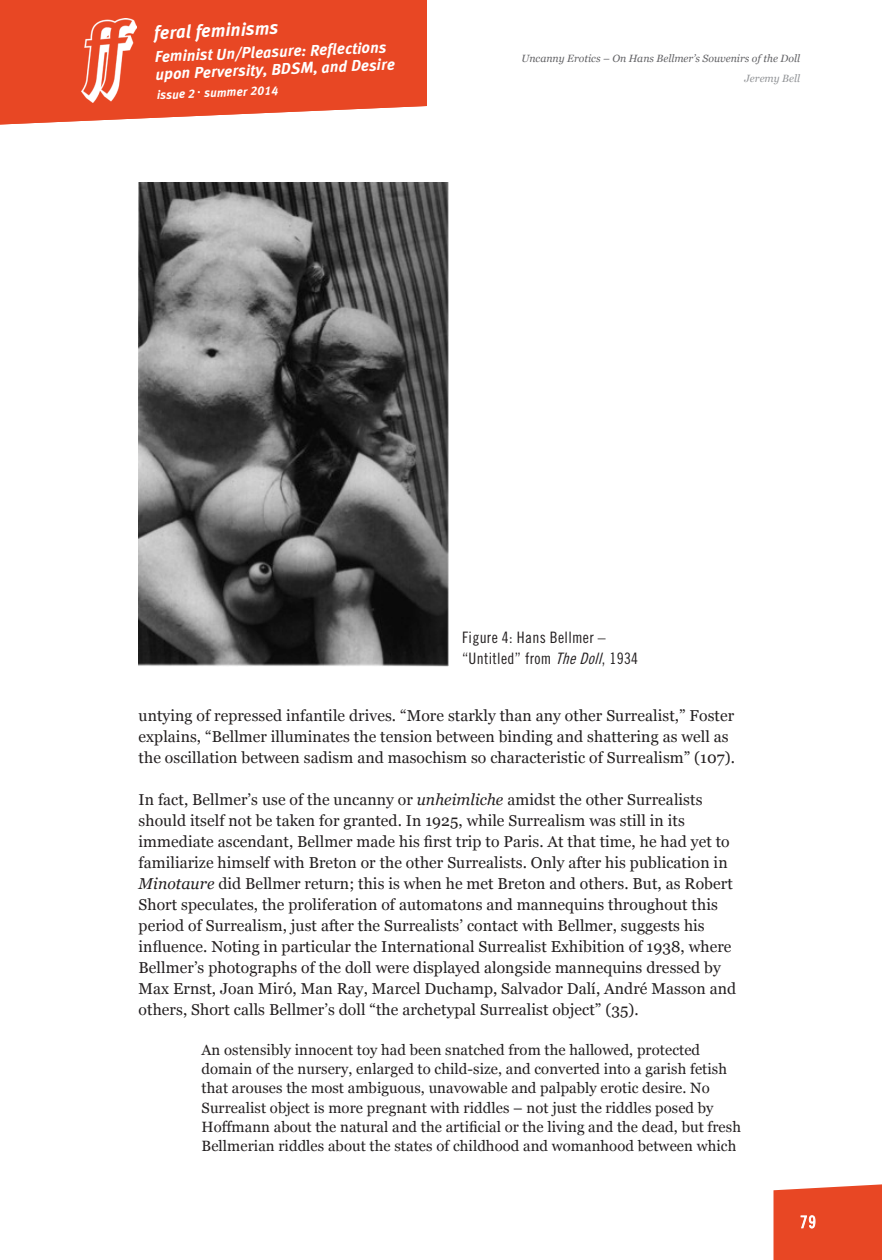
<style>
.page{position:relative;width:882px;height:1260px;background:#fff}
.page>*{position:absolute;margin:0;border:0;box-sizing:border-box;transform-origin:0 0}
.t1{font:italic 18.38px "Meta Bold Lf";color:#fff}
.t2{font:16.62px "Trade Gothic Cond Eighteen";color:#fff}
.Article_-_Text{font:15.75px/21px "Georgia";letter-spacing:.005em;color:#231f20}
.t3{font:italic 15.75px "Meta Bold Lf";color:#fff}
.Article_-_Bio{font:15.75px "Trade Gothic Cond Eighteen";letter-spacing:.02em;color:#231f20}
.Article_-_in_text_ci{font:14.88px/19.2px "Georgia";letter-spacing:.005em;color:#231f20}
.t4{font:italic 12.25px "Meta Bold Lf";color:#fff}
.Article_-_Author_Sm{font:italic 10.5px "Georgia";color:#636366}
.Article_-_Author_Sm-2{font:italic 10.5px "Georgia";color:#939598}
.s1{font-style:italic}
</style>
<div class="page">
<div style="left:774px;top:1184px;width:108px;height:76px;background:#e84724"></div>
<img style="left:139px;top:183px;width:309px;height:484px">
<svg style="left:0;top:0;width:427px;height:125px;background:#ea593a"></svg>
<p class="t1" style="left:154px;top:22px;width:126px;rotate:-2deg">feral feminisms</p>
<p class="t3" style="left:155px;top:46px;width:233px;rotate:-2deg">Feminist Un/Pleasure: Refl ections</p>
<p class="t3" style="left:155px;top:64px;width:241px;rotate:-2deg">upon Perversity, BDSM, and Desire</p>
<p class="t4" style="left:157px;top:87px;width:123px;rotate:-2deg">issue 2 . summer 2014</p>
<p class="t1" style="left:154px;top:39px;width:126px;rotate:-2deg">feral feminisms</p>
<p class="t3" style="left:154px;top:65px;width:176px;rotate:-2deg">The Politics of Resistance</p>
<p class="t4" style="left:156px;top:83px;width:97px;rotate:-2deg">issue 1 . fall 2013</p>
<p class="Article_-_Author_Sm" style="left:521px;top:51px;width:280px">Uncanny Erotics – On Hans Bellmer’s Souvenirs of the Doll</p>
<p class="Article_-_Author_Sm-2" style="left:744px;top:71px;width:57px">Jeremy Bell</p>
<p class="Article_-_Bio" style="left:462px;top:628px;width:145px">Figure 4: Hans Bellmer –</p>
<p class="Article_-_Bio" style="left:462px;top:649px;width:178px">“Untitled” from <span class="s1">TheDoll</span>, 1934</p>
<p class="Article_-_Text" style="left:139px;top:704px;width:598px">untying of repressed infantile drives. “More starkly than any other Surrealist,” Foster explains, “Bellmer illuminates the tension between binding and shattering as well as the oscillation between sadism and masochism so characteristic of Surrealism” (107).</p>
<p class="Article_-_Text" style="left:139px;top:788px;width:599px">In fact, Bellmer’s use of the uncanny or <span class="s1">unheimliche</span> amidst the other Surrealists should itself not be taken for granted. In 1925, while Surrealism was still in its immediate ascendant, Bellmer made his first trip to Paris. At that time, he had yet to familiarize himself with Breton or the other Surrealists. Only after his publication in <span class="s1">Minotaure</span> did Bellmer return; this is when he met Breton and others. But, as Robert Short speculates, the proliferation of automatons and mannequins throughout this period of Surrealism, just after the Surrealists’ contact with Bellmer, suggests his influence. Noting in particular the International Surrealist Exhibition of 1938, where Bellmer’s photographs of the doll were displayed alongside mannequins dressed by Max Ernst, Joan Miró, Man Ray, Marcel Duchamp, Salvador Dalí, André Masson and others, Short calls Bellmer’s doll “the archetypal Surrealist object” (35).</p>
<p class="Article_-_in_text_ci" style="left:202px;top:1040px;width:541px">An ostensibly innocent toy had been snatched from the hallowed, protected domain of the nursery, enlarged to child-size, and converted into a garish fetish that arouses the most ambiguous, unavowable and palpably erotic desire. No Surrealist object is more pregnant with riddles – not just the riddles posed by Hoffmann about the natural and the artificial or the living and the dead, but fresh Bellmerian riddles about the states of childhood and womanhood between which</p>
<p class="t2" style="left:800px;top:1212px;width:17px">79</p>
</div>
